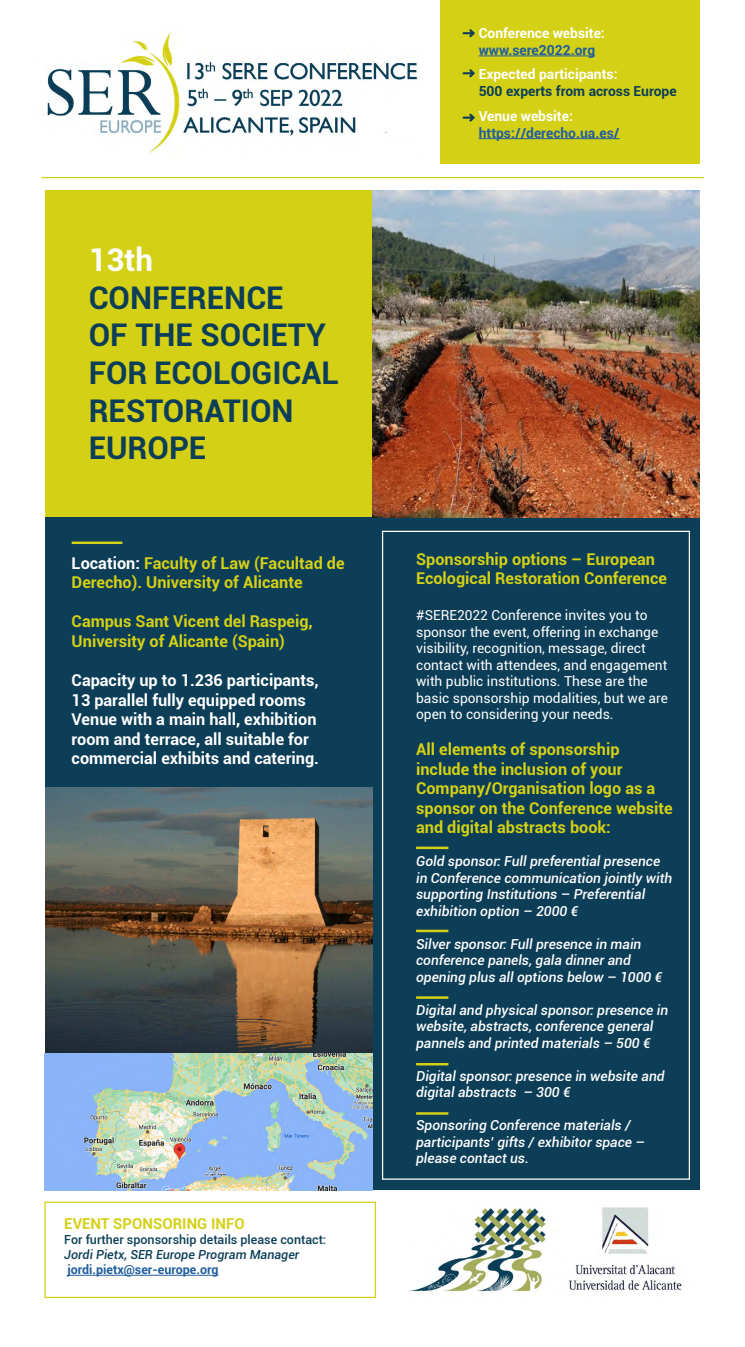
<style>
.page{position:relative;width:745px;height:1347px;background:#fff}
.page>*{position:absolute;margin:0;border:0;box-sizing:border-box;transform-origin:0 0}
.t1{font:700 31.25px/37.5px "Roboto";color:#0c3e57}
.t2{font:700 31.25px "Roboto";color:#fff}
.t3{font:700 16.25px/19.5px "Roboto";color:#d4d015}
.t4{font:700 16.25px/19.5px "Roboto";color:#fff}
.t5{font:700 15px "Roboto";color:#d4d015}
.t6{font:700 13.88px "Roboto";color:#fff}
.t7{font:700 13.88px "Roboto";color:#215e9e}
.t8{font:700 13.88px "Roboto";color:#0c3e57}
.t9{font:italic 500 13.75px/16.5px "Roboto";color:#fff}
.t10{font:13.75px/16.5px "Roboto";color:#fff}
.t11{font:500 12.5px "Roboto";color:#0c3e57}
.t12{font:italic 500 12.5px "Roboto";color:#0c3e57}
.t13{font:700 12.5px "Roboto";color:#215e9e}
.s1{color:#fff}
</style>
<div class="page">
<img style="left:47px;top:30px;width:371px;height:124px">
<img style="left:409px;top:1207px;width:273px;height:85px">
<div style="left:44px;top:1201px;width:332px;height:97px;border:1px solid #d4d015"></div>
<div style="left:440px;top:0;width:258px;height:164px;background:#d4d015"></div>
<hr style="left:41px;top:177px;width:662px;height:1px;background:#d4d015">
<div style="left:45px;top:190px;width:327px;height:327px;background:#d4d015"></div>
<div style="left:45px;top:517px;width:327px;height:327px;background:#0c3e57"></div>
<div style="left:372px;top:517px;width:327px;height:673px;background:#0c3e57"></div>
<img style="left:372px;top:190px;width:327px;height:327px">
<img style="left:44px;top:787px;width:328px;height:403px">
<hr style="left:72px;top:541px;width:50px;height:3px;background:#d4d015">
<hr style="left:416px;top:846px;width:32px;height:3px;background:#d4d015">
<hr style="left:416px;top:929px;width:32px;height:3px;background:#d4d015">
<hr style="left:416px;top:996px;width:32px;height:2px;background:#d4d015">
<hr style="left:416px;top:1063px;width:32px;height:2px;background:#d4d015">
<hr style="left:416px;top:1112px;width:32px;height:2px;background:#d4d015">
<hr style="left:478px;top:56px;width:116px;height:1px;background:#215e9e">
<hr style="left:478px;top:138px;width:141px;height:1px;background:#215e9e">
<hr style="left:67px;top:1274px;width:151px;height:1px;background:#215e9e">
<div style="left:387px;top:99px;width:42px;height:39px;background:#fff"></div>
<div style="left:404px;top:1201px;width:48px;height:33px;background:#fff"></div>
<svg style="left:462px;top:29px;width:12px;height:8px"></svg>
<svg style="left:462px;top:69px;width:12px;height:8px"></svg>
<svg style="left:462px;top:114px;width:12px;height:8px"></svg>
<h1 class="t2" style="left:89px;top:238px;width:66px">13th</h1>
<h1 class="t1" style="left:89px;top:278px;width:251px">CONFERENCE<br>OF THE SOCIETY<br>FOR ECOLOGICAL<br>RESTORATION<br>EUROPE</h1>
<p class="t3" style="left:72px;top:553px;width:274px"><span class="s1">Location:</span> Faculty of Law (Facultad de<br>Derecho). University of Alicante</p>
<p class="t3" style="left:72px;top:611px;width:242px">Campus Sant Vicent del Raspeig,<br>University of Alicante (Spain)</p>
<p class="t4" style="left:72px;top:670px;width:248px">Capacity up to 1.236 participants, 13 parallel fully equipped rooms Venue with a main hall, exhibition room and terrace, all suitable for commercial exhibits and catering.</p>
<p class="t5" style="left:64px;top:1213px;width:182px">EVENT SPONSORING INFO</p>
<p class="t11" style="left:64px;top:1231px;width:263px">For further sponsorship details please contact:</p>
<p class="t12" style="left:64px;top:1246px;width:236px">Jordi Pietx, SER Europe Program Manager</p>
<p class="t13" style="left:67px;top:1261px;width:152px">jordi.pietx@ser-europe.org</p>
<p class="t6" style="left:478px;top:24px;width:128px">Conference website:</p>
<p class="t7" style="left:478px;top:40px;width:118px">www.sere2022.org</p>
<p class="t6" style="left:478px;top:64px;width:140px">Expected participants:</p>
<p class="t8" style="left:478px;top:81px;width:199px">500 experts from across Europe</p>
<p class="t6" style="left:478px;top:106px;width:96px">Venue website:</p>
<p class="t7" style="left:478px;top:123px;width:142px">https://derecho.ua.es/</p>
<p class="t3" style="left:416px;top:548px;width:252px">Sponsorship options – European<br>Ecological Restoration Conference</p>
<p class="t10" style="left:416px;top:606px;width:253px">#SERE2022 Conference invites you to sponsor the event, offering in exchange visibility, recognition, message, direct contact with attendees, and engagement with public institutions. These are the basic sponsorship modalities, but we are open to considering your needs.</p>
<p class="t3" style="left:416px;top:739px;width:258px">All elements of sponsorship include the inclusion of your<br>Company/Organisation logo as a sponsor on the Conference website and digital abstracts book:</p>
<p class="t9" style="left:416px;top:852px;width:257px">Gold sponsor: Full preferential presence in Conference communication jointly with supporting Institutions – Preferential exhibition option – 2000 €</p>
<p class="t9" style="left:416px;top:935px;width:247px">Silver sponsor: Full presence in main conference panels, gala dinner and opening plus all options below – 1000 €</p>
<p class="t9" style="left:416px;top:1001px;width:253px">Digital and physical sponsor: presence in website, abstracts, conference general pannels and printed materials – 500 €</p>
<p class="t9" style="left:416px;top:1067px;width:250px">Digital sponsor: presence in website and digital abstracts – 300 €</p>
<p class="t9" style="left:416px;top:1116px;width:230px">Sponsoring Conference materials / participants’ gifts / exhibitor space – please contact us.</p>
</div>
